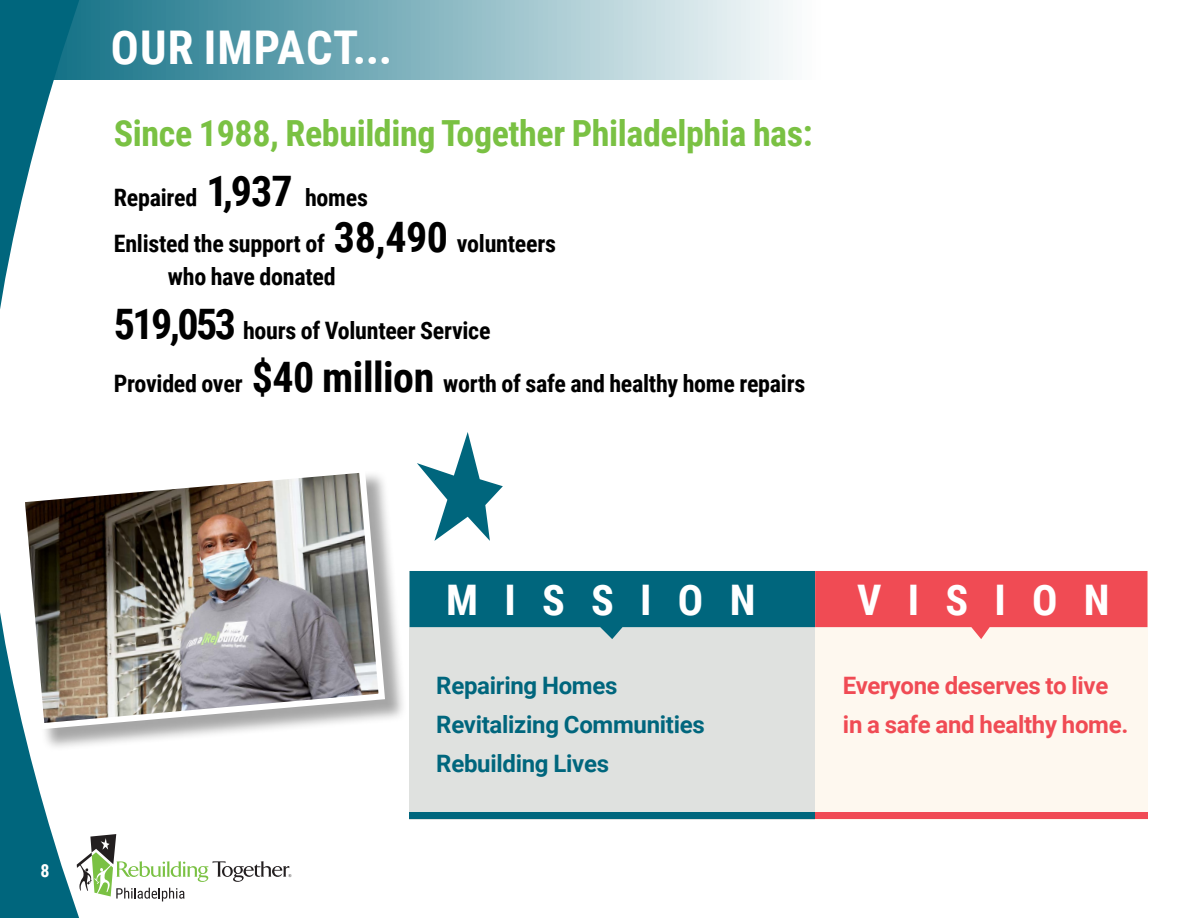
<style>
.page{position:relative;width:1188px;height:918px;background:#fff}
.page>*{position:absolute;margin:0;border:0;box-sizing:border-box;transform-origin:0 0}
.t1{font:700 46.5px "Roboto Condensed";letter-spacing:.025em;color:#fff}
.t2{font:700 42.15px "Roboto Condensed";letter-spacing:.625em;color:#fff}
.t3{font:700 36px "Roboto Condensed";letter-spacing:-.01em;color:#7ac143}
.t4{font:700 24px/33px "Roboto Condensed";letter-spacing:-.01em;color:#000}
.t5{font:700 24px "Roboto";letter-spacing:-.01em;color:#00667d}
.t6{font:700 24px/39px "Roboto";letter-spacing:-.01em;color:#f04b54}
.t7{font:700 18px "Roboto Condensed";color:#fff}
.s1{font-size:42px}
</style>
<div class="page">
<svg style="left:84px;top:0;width:704px;height:80px;background:#88b7c2"></svg>
<svg style="left:0;top:0;width:84px;height:918px"></svg>
<svg style="left:77px;top:834px;width:214px;height:67px"></svg>
<svg style="left:417px;top:432px;width:86px;height:109px"></svg>
<div style="left:410px;top:571px;width:405px;height:248px;background:#dfe1df"></div>
<div style="left:815px;top:571px;width:333px;height:248px;background:#fef8ef"></div>
<svg style="left:410px;top:571px;width:737px;height:68px"></svg>
<div style="left:410px;top:812px;width:405px;height:7px;background:#00667d"></div>
<div style="left:815px;top:812px;width:333px;height:7px;background:#f04b54"></div>
<div style="left:21px;top:470px;width:386px;height:281px;background:#000;opacity:.35"></div>
<img style="left:15px;top:463px;width:373px;height:270px">
<p class="t1" style="left:111px;top:15px;width:283px">OUR IMPACT...</p>
<p class="t3" style="left:114px;top:108px;width:700px">Since 1988, Rebuilding Together Philadelphia has:</p>
<p class="t4" style="left:114px;top:180px;width:255px">Repaired <span class="s1">1,937</span> homes</p>
<p class="t4" style="left:168px;top:226px;width:389px;text-indent:-54px">Enlisted the support of <span class="s1">38,490</span> volunteers who have donated</p>
<p class="t4" style="left:114px;top:313px;width:378px"><span class="s1">519,053</span> hours of Volunteer Service</p>
<p class="t4" style="left:114px;top:366px;width:693px">Provided over <span class="s1">$40 million</span> worth of safe and healthy home repairs</p>
<p class="t7" style="left:40px;top:858px;width:11px">8</p>
<p class="t2" style="left:446px;top:570px;width:311px">MISSION</p>
<p class="t2" style="left:857px;top:570px;width:254px">VISION</p>
<p class="t5" style="left:436px;top:668px;width:183px">Repairing Homes</p>
<p class="t5" style="left:436px;top:707px;width:270px">Revitalizing Communities</p>
<p class="t5" style="left:436px;top:746px;width:174px">Rebuilding Lives</p>
<p class="t6" style="left:843px;top:665px;width:287px">Everyone deserves to live in a safe and healthy home.</p>
</div>
